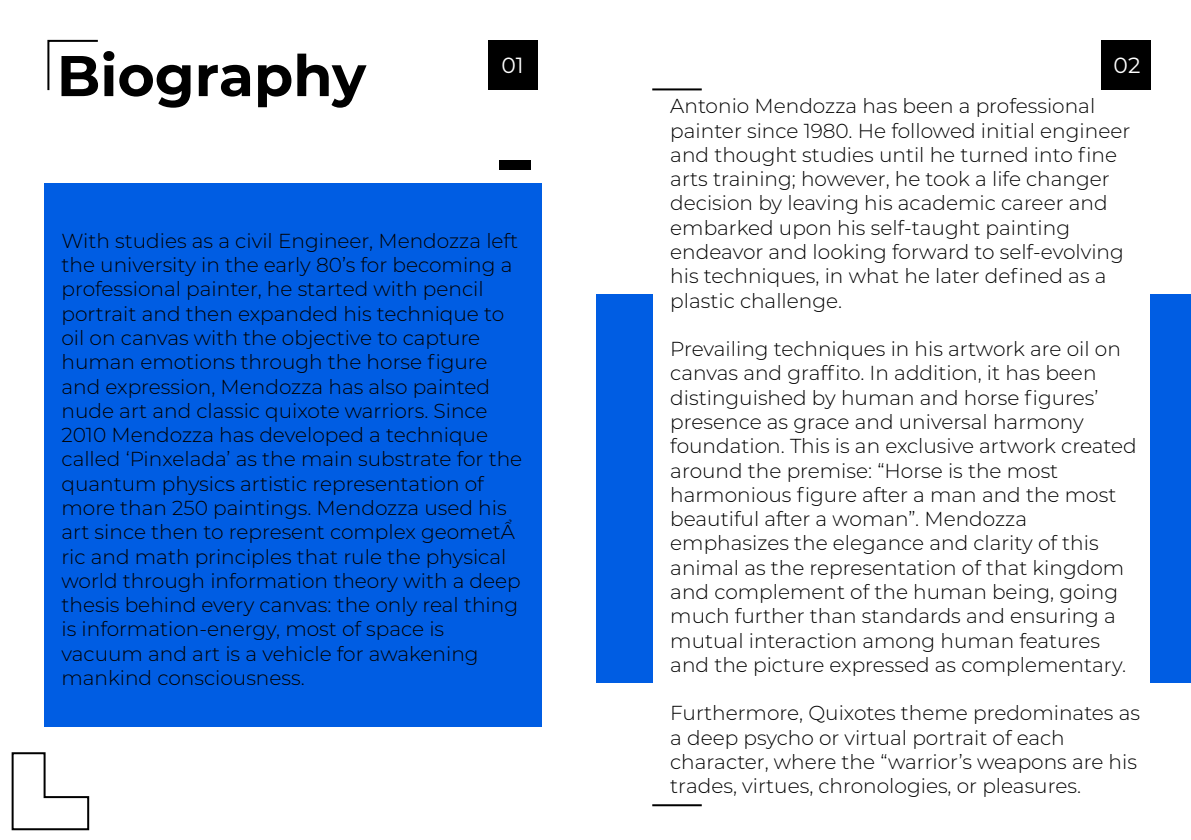
<style>
.page{position:relative;width:1191px;height:840px;background:#fff}
.page>*{position:absolute;margin:0;border:0;box-sizing:border-box;transform-origin:0 0}
.t1{font:700 57.2px "Montserrat";color:#000}
.t2{font:22px "Montserrat";color:#fff}
.t3{font:300 20.2px/24.2px "Montserrat";color:#000}
</style>
<div class="page">
<div style="left:595px;top:294px;width:58px;height:388px;background:#005de3"></div>
<div style="left:1150px;top:294px;width:41px;height:388px;background:#005de3"></div>
<div style="left:1101px;top:41px;width:49px;height:49px;background:#000"></div>
<hr style="left:652px;top:88px;width:50px;height:2px;background:#000">
<hr style="left:652px;top:803px;width:50px;height:2px;background:#000">
<div style="left:44px;top:183px;width:497px;height:543px;background:#005de3"></div>
<svg style="left:47px;top:39px;width:51px;height:52px"></svg>
<div style="left:499px;top:160px;width:31px;height:9px;background:#000"></div>
<div style="left:489px;top:41px;width:49px;height:49px;background:#000"></div>
<svg style="left:11px;top:752px;width:79px;height:78px"></svg>
<h1 class="t1" style="left:57px;top:34px;width:311px">Biography</h1>
<p class="t2" style="left:501px;top:50px;width:24px">01</p>
<p class="t3" style="left:61px;top:228px;width:462px">With studies as a civil Engineer, Mendozza left the university in the early 80’s for becoming a professional painter, he started with pencil portrait and then expanded his technique to oil on canvas with the objective to capture human emotions through the horse figure and expression, Mendozza has also painted nude art and classic quixote warriors. Since 2010 Mendozza has developed a technique called ‘Pinxelada’ as the main substrate for the quantum physics artistic representation of more than 250 paintings. Mendozza used his art since then to represent complex geometẨ ric and math principles that rule the physical world through information theory with a deep thesis behind every canvas: the only real thing is information-energy, most of space is vacuum and art is a vehicle for awakening mankind consciousness.</p>
<p class="t2" style="left:1113px;top:50px;width:28px">02</p>
<p class="t3" style="left:670px;top:93px;width:461px">Antonio Mendozza has been a professional painter since 1980. He followed initial engineer and thought studies until he turned into fine arts training; however, he took a life changer decision by leaving his academic career and embarked upon his self-taught painting endeavor and looking forward to self-evolving his techniques, in what he later defined as a plastic challenge.</p>
<p class="t3" style="left:670px;top:336px;width:468px">Prevailing techniques in his artwork are oil on canvas and graffito. In addition, it has been distinguished by human and horse figures’ presence as grace and universal harmony foundation. This is an exclusive artwork created around the premise: “Horse is the most harmonious figure after a man and the most beautiful after a woman”. Mendozza emphasizes the elegance and clarity of this animal as the representation of that kingdom and complement of the human being, going much further than standards and ensuring a mutual interaction among human features and the picture expressed as complementary.</p>
<p class="t3" style="left:670px;top:700px;width:471px">Furthermore, Quixotes theme predominates as a deep psycho or virtual portrait of each character, where the “warrior’s weapons are his trades, virtues, chronologies, or pleasures.</p>
</div>
